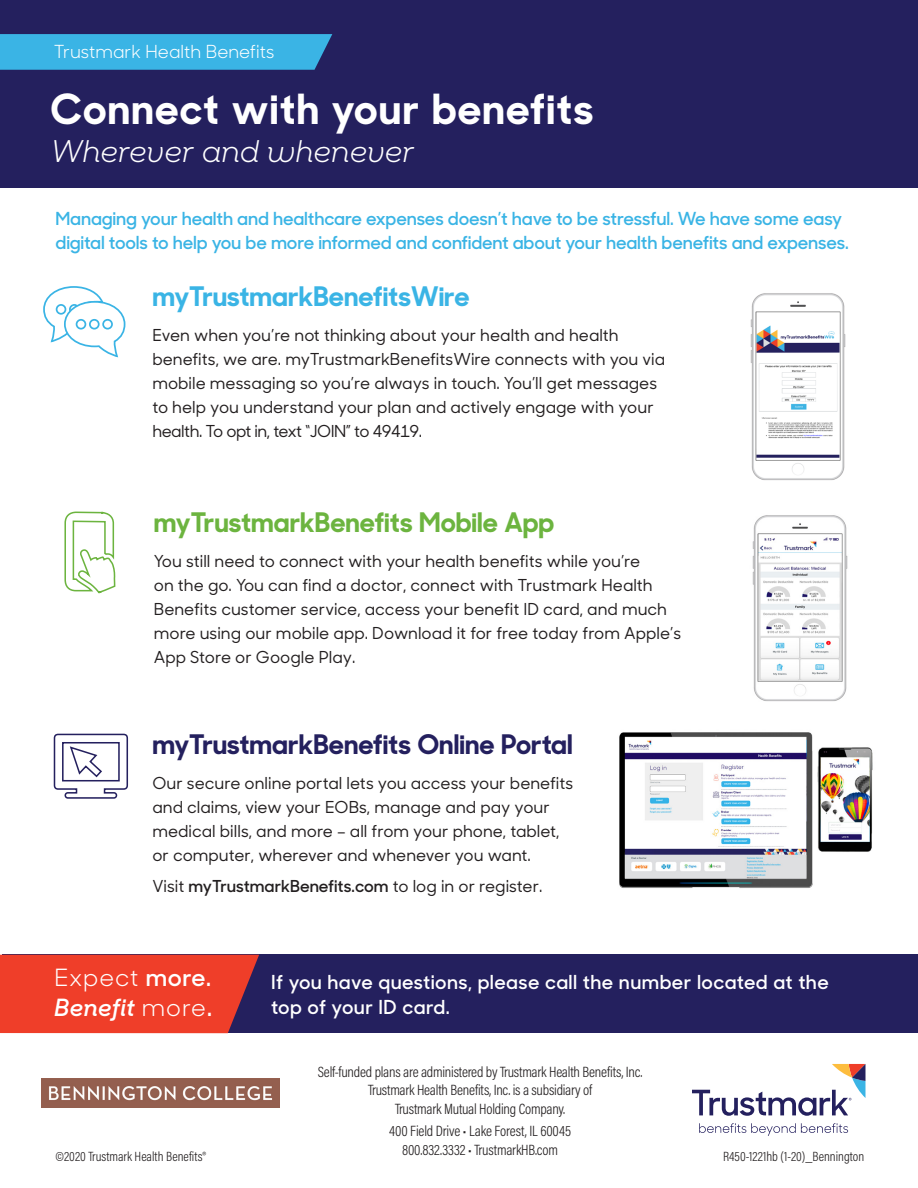
<style>
.page{position:relative;width:918px;height:1188px;background:#fff}
.page>*{position:absolute;margin:0;border:0;box-sizing:border-box;transform-origin:0 0}
.FAQ_Numbered_List{font:700 41.55px "Sharp Sans No 1";letter-spacing:.03em;color:#fff}
.FAQ_Numbered_List-2{font:italic 30px "Sharp Sans No 1";color:#fff}
.t1{font:700 27px "Sharp Sans No 1";color:#24205e}
.t2{font:700 27px "Sharp Sans No 1";color:#6cb43f}
.t3{font:700 27px "Sharp Sans No 1";color:#3ab4e5}
.t4{font:23.7px/30px "Sharp Sans No 1";letter-spacing:.04em;color:#fff}
.t5{font:600 19.35px/25.5px "Sharp Sans No 1";letter-spacing:.02em;color:#fff}
.Into_Paragraph{font:600 18px/24px "Sharp Sans No 1";letter-spacing:-.01em;color:#3ab4e5}
.t6{font:18px "Sharp Sans No 1";color:#fff}
.t7{font:500 16.5px/24px "Sharp Sans No 1";color:#231f20}
.t8{font:300 15px/18.8px "Acumin Pro Cond";letter-spacing:-.015em;color:#231f20;text-align:center}
.t9{font:300 13.5px "Acumin Pro Cond";color:#231f20}
.s1{font-weight:600}
.s2{font-weight:600;font-style:italic}
</style>
<div class="page">
<img style="left:750px;top:293px;width:96px;height:187px">
<img style="left:752px;top:515px;width:96px;height:187px">
<svg style="left:53px;top:733px;width:76px;height:66px"></svg>
<svg style="left:43px;top:286px;width:83px;height:72px"></svg>
<svg style="left:64px;top:511px;width:52px;height:83px"></svg>
<div style="left:0;top:0;width:918px;height:187px;background:#24205e"></div>
<svg style="left:0;top:34px;width:332px;height:36px"></svg>
<div style="left:2px;top:955px;width:916px;height:78px;background:#24205e"></div>
<div style="left:0;top:955px;width:259px;height:78px;background:#ef3e29"></div>
<img style="left:619px;top:732px;width:254px;height:156px">
<svg style="left:699px;top:1123px;width:149px;height:13px"></svg>
<svg style="left:692px;top:1064px;width:174px;height:52px"></svg>
<img style="left:41px;top:1079px;width:238px;height:29px">
<p class="t6" style="left:54px;top:39px;width:222px">Trustmark Health Benefits</p>
<p class="FAQ_Numbered_List" style="left:51px;top:78px;width:544px">Connect with your benefits</p>
<p class="FAQ_Numbered_List-2" style="left:51px;top:129px;width:365px">Wherever and whenever</p>
<p class="Into_Paragraph" style="left:56px;top:205px;width:795px">Managing your health and healthcare expenses doesn’t have to be stressful. We have some easy digital tools to help you be more informed and confident about your health benefits and expenses.</p>
<p class="t3" style="left:152px;top:277px;width:319px">myTrustmarkBenefitsWire</p>
<p class="t7" style="left:152px;top:323px;width:514px">Even when you’re not thinking about your health and health benefits, we are. myTrustmarkBenefitsWire connects with you via mobile messaging so you’re always in touch. You’ll get messages to help you understand your plan and actively engage with your health. To opt in, text “JOIN” to 49419.</p>
<p class="t2" style="left:154px;top:502px;width:402px">myTrustmarkBenefits Mobile App</p>
<p class="t7" style="left:154px;top:548px;width:529px">You still need to connect with your health benefits while you’re<br>on the go. You can find a doctor, connect with Trustmark Health Benefits customer service, access your benefit ID card, and much more using our mobile app. Download it for free today from Apple’s App Store or Google Play.</p>
<p class="t1" style="left:152px;top:724px;width:422px">myTrustmarkBenefits Online Portal</p>
<p class="t7" style="left:152px;top:770px;width:422px">Our secure online portal lets you access your benefits and claims, view your EOBs, manage and pay your medical bills, and more – all from your phone, tablet, or computer, wherever and whenever you want.</p>
<p class="t7" style="left:152px;top:873px;width:392px">Visit <span class="s1">myTrustmarkBenefits.com</span> to log in or register.</p>
<p class="t4" style="left:54px;top:962px;width:159px">Expect <span class="s1">more.<br></span><span class="s2">Benefit</span> more<span class="s1">.</span></p>
<p class="t5" style="left:271px;top:968px;width:559px">If you have questions, please call the number located at the top of your ID card.</p>
<p class="t8" style="left:318px;top:1062px;width:326px">Self-funded plans are administered by Trustmark Health Benefits, Inc.</p>
<p class="t8" style="left:368px;top:1081px;width:226px">Trustmark Health Benefits, Inc. is a subsidiary of<br>Trustmark Mutual Holding Company.</p>
<p class="t8" style="left:389px;top:1121px;width:183px">400 Field Drive • Lake Forest, IL 60045</p>
<p class="t8" style="left:402px;top:1140px;width:158px">800.832.3332 • TrustmarkHB.com</p>
<p class="t9" style="left:56px;top:1147px;width:152px">©2020 Trustmark Health Benefits®</p>
<p class="t9" style="left:723px;top:1147px;width:143px">R450-1221hb (1-20)_Bennington</p>
</div>
